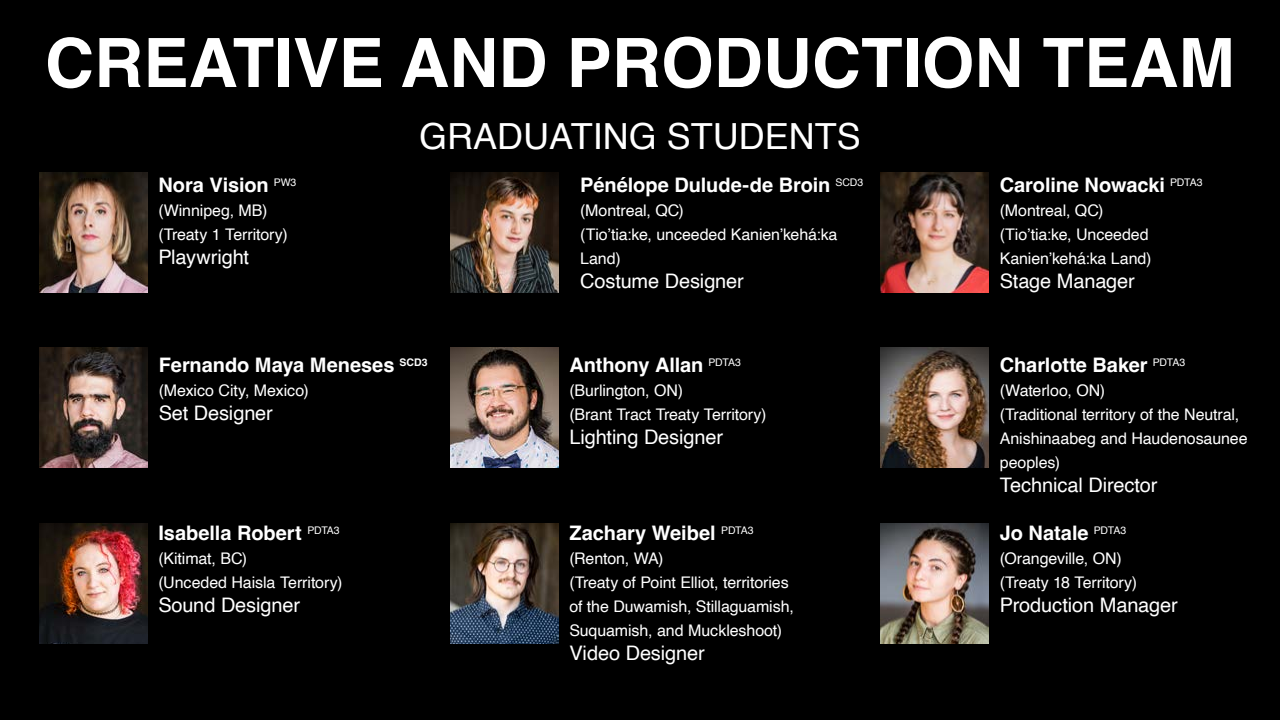
<style>
.page{position:relative;width:1280px;height:720px;background:#000}
.page>*{position:absolute;margin:0;border:0;box-sizing:border-box;transform-origin:0 0}
.t1{font:700 68px "Helvetica";color:#fff}
.t2{font:36px "Helvetica";color:#fff}
.t3{font:700 20px "Helvetica";letter-spacing:-.005em;color:#fff}
.t4{font:20px "Helvetica";letter-spacing:-.01em;color:#fff}
.t5{font:16px/24px "Helvetica";letter-spacing:-.005em;color:#fff}
</style>
<div class="page">
<img style="left:450px;top:523px;width:109px;height:120px">
<img style="left:39px;top:523px;width:109px;height:120px">
<img style="left:881px;top:347px;width:108px;height:120px">
<img style="left:881px;top:523px;width:108px;height:120px">
<img style="left:450px;top:347px;width:109px;height:120px">
<img style="left:39px;top:347px;width:109px;height:120px">
<img style="left:39px;top:172px;width:109px;height:120px">
<img style="left:450px;top:172px;width:109px;height:120px">
<img style="left:881px;top:172px;width:108px;height:120px">
<h1 class="t1" style="left:45px;top:22px;width:1192px">CREATIVE AND PRODUCTION TEAM</h1>
<h2 class="t2" style="left:419px;top:109px;width:443px">GRADUATING STUDENTS</h2>
<p class="t3" style="left:158px;top:173px;width:140px">Nora Vision <sup>PW3</sup></p>
<p class="t5" style="left:158px;top:199px;width:131px">(Winnipeg, MB) (Treaty 1 Territory)</p>
<p class="t4" style="left:158px;top:242px;width:92px">Playwright</p>
<p class="t3" style="left:159px;top:353px;width:270px">Fernando Maya Meneses <sup>SCD3</sup></p>
<p class="t5" style="left:159px;top:379px;width:151px">(Mexico City, Mexico)</p>
<p class="t4" style="left:159px;top:398px;width:116px">Set Designer</p>
<p class="t3" style="left:158px;top:521px;width:183px">Isabella Robert <sup>PDTA3</sup></p>
<p class="t5" style="left:158px;top:547px;width:186px">(Kitimat, BC)<br>(Unceded Haisla Territory)</p>
<p class="t4" style="left:158px;top:590px;width:143px">Sound Designer</p>
<p class="t3" style="left:580px;top:173px;width:285px">Pénélope Dulude-de Broin <sup>SCD3</sup></p>
<p class="t5" style="left:580px;top:199px;width:259px">(Montreal, QC)<br>(Tio’tia:ke, unceeded Kanien’kehá:ka<br>Land)</p>
<p class="t4" style="left:580px;top:266px;width:165px">Costume Designer</p>
<p class="t3" style="left:569px;top:353px;width:173px">Anthony Allan <sup>PDTA3</sup></p>
<p class="t5" style="left:569px;top:379px;width:198px">(Burlington, ON)<br>(Brant Tract Treaty Territory)</p>
<p class="t4" style="left:569px;top:422px;width:155px">Lighting Designer</p>
<p class="t3" style="left:569px;top:521px;width:186px">Zachary Weibel <sup>PDTA3</sup></p>
<p class="t5" style="left:569px;top:547px;width:226px">(Renton, WA)<br>(Treaty of Point Elliot, territories of the Duwamish, Stillaguamish,<br>Suquamish, and Muckleshoot)</p>
<p class="t4" style="left:569px;top:638px;width:137px">Video Designer</p>
<p class="t3" style="left:1000px;top:173px;width:204px">Caroline Nowacki <sup>PDTA3</sup></p>
<p class="t5" style="left:1000px;top:199px;width:153px">(Montreal, QC) (Tio’tia:ke, Unceeded<br>Kanien’kehá:ka Land)</p>
<p class="t4" style="left:1000px;top:266px;width:137px">Stage Manager</p>
<p class="t3" style="left:1000px;top:353px;width:187px">Charlotte Baker <sup>PDTA3</sup></p>
<p class="t5" style="left:1000px;top:379px;width:249px">(Waterloo, ON)<br>(Traditional territory of the Neutral,<br>Anishinaabeg and Haudenosaunee peoples)</p>
<p class="t4" style="left:1000px;top:470px;width:159px">Technical Director</p>
<p class="t3" style="left:1000px;top:521px;width:128px">Jo Natale <sup>PDTA3</sup></p>
<p class="t5" style="left:1000px;top:547px;width:139px">(Orangeville, ON) (Treaty 18 Territory)</p>
<p class="t4" style="left:1000px;top:590px;width:179px">Production Manager</p>
</div>
